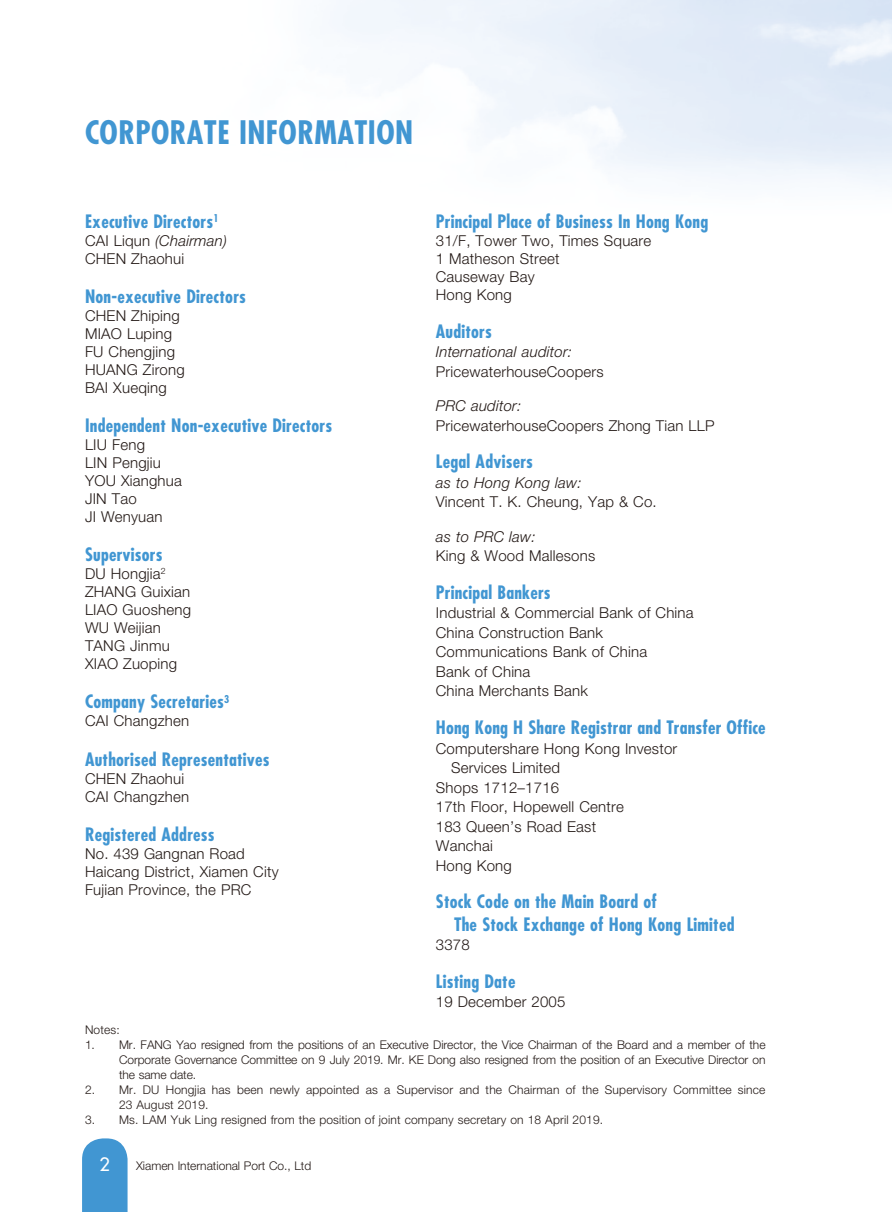
<style>
.page{position:relative;width:893px;height:1212px;background:#fff}
.page>*{position:absolute;margin:0;border:0;box-sizing:border-box;transform-origin:0 0}
.t1{font:700 condensed 31.5px "Futura";letter-spacing:.01em;color:#4196d2}
.t2{font:700 condensed 18px/22.5px "Futura";letter-spacing:.01em;color:#4196d2}
.t3{font:18px "Futura";color:#fff}
.t4{font:300 15px/18px "Helvetica Neue";letter-spacing:.015em;color:#231916}
.t5{font:italic 300 15px "Helvetica Neue";letter-spacing:.015em;color:#231916}
.t6{font:300 12px/15px "Helvetica Neue";letter-spacing:.015em;color:#231916;text-align:justify}
.s1{font-style:italic}
</style>
<div class="page">
<svg style="left:82px;top:1138px;width:46px;height:74px;background:#4e9dd5"></svg>
<h1 class="t1" style="left:85px;top:113px;width:330px">CORPORATE INFORMATION</h1>
<p class="t2" style="left:85px;top:211px;width:135px">Executive Directors<sup>1</sup></p>
<p class="t4" style="left:85px;top:232px;width:144px">CAI Liqun <span class="s1">(Chairman)<br></span>CHEN Zhaohui</p>
<p class="t2" style="left:85px;top:286px;width:162px">Non-executive Directors</p>
<p class="t4" style="left:85px;top:307px;width:101px">CHEN Zhiping<br>MIAO Luping<br>FU Chengjing<br>HUANG Zirong<br>BAI Xueqing</p>
<p class="t2" style="left:85px;top:415px;width:249px">Independent Non-executive Directors</p>
<p class="t4" style="left:85px;top:436px;width:98px">LIU Feng<br>LIN Pengjiu<br>YOU Xianghua<br>JIN Tao<br>JI Wenyuan</p>
<p class="t2" style="left:85px;top:544px;width:79px">Supervisors</p>
<p class="t4" style="left:85px;top:565px;width:108px">DU Hongjia<sup>2<br></sup>ZHANG Guixian<br>LIAO Guosheng<br>WU Weijian<br>TANG Jinmu<br>XIAO Zuoping</p>
<p class="t2" style="left:85px;top:691px;width:146px">Company Secretaries<sup>3</sup></p>
<p class="t4" style="left:85px;top:712px;width:106px">CAI Changzhen</p>
<p class="t2" style="left:85px;top:748px;width:186px">Authorised Representatives</p>
<p class="t4" style="left:85px;top:769px;width:106px">CHEN Zhaohui<br>CAI Changzhen</p>
<p class="t2" style="left:85px;top:823px;width:131px">Registered Address</p>
<p class="t4" style="left:85px;top:844px;width:195px">No. 439 Gangnan Road<br>Haicang District, Xiamen City<br>Fujian Province, the PRC</p>
<p class="t2" style="left:436px;top:211px;width:274px">Principal Place of Business In Hong Kong</p>
<p class="t4" style="left:436px;top:232px;width:217px">31/F, Tower Two, Times Square<br>1 Matheson Street<br>Causeway Bay<br>Hong Kong</p>
<p class="t2" style="left:436px;top:320px;width:58px">Auditors</p>
<p class="t5" style="left:436px;top:343px;width:138px">International auditor:</p>
<p class="t4" style="left:436px;top:362px;width:169px">PricewaterhouseCoopers</p>
<p class="t5" style="left:436px;top:397px;width:87px">PRC auditor:</p>
<p class="t4" style="left:436px;top:416px;width:280px">PricewaterhouseCoopers Zhong Tian LLP</p>
<p class="t2" style="left:436px;top:451px;width:99px">Legal Advisers</p>
<p class="t5" style="left:436px;top:474px;width:147px">as to Hong Kong law:</p>
<p class="t4" style="left:436px;top:493px;width:222px">Vincent T. K. Cheung, Yap &amp; Co.</p>
<p class="t5" style="left:436px;top:528px;width:101px">as to PRC law:</p>
<p class="t4" style="left:436px;top:547px;width:161px">King &amp; Wood Mallesons</p>
<p class="t2" style="left:436px;top:581px;width:116px">Principal Bankers</p>
<p class="t4" style="left:436px;top:603px;width:259px;line-height:19.5px">Industrial &amp; Commercial Bank of China<br>China Construction Bank<br>Communications Bank of China<br>Bank of China<br>China Merchants Bank</p>
<p class="t2" style="left:436px;top:716px;width:331px">Hong Kong H Share Registrar and Transfer Office</p>
<p class="t4" style="left:436px;top:739px;width:243px">Computershare Hong Kong Investor</p>
<p class="t4" style="left:451px;top:758px;width:111px">Services Limited</p>
<p class="t4" style="left:436px;top:778px;width:125px">Shops 1712–1716</p>
<p class="t4" style="left:436px;top:797px;width:189px">17th Floor, Hopewell Centre</p>
<p class="t4" style="left:436px;top:817px;width:162px">183 Queen’s Road East</p>
<p class="t4" style="left:436px;top:836px;width:59px">Wanchai</p>
<p class="t4" style="left:436px;top:856px;width:78px">Hong Kong</p>
<p class="t2" style="left:454px;top:890px;width:282px;text-indent:-18px">Stock Code on the Main Board of<br>The Stock Exchange of Hong Kong Limited</p>
<p class="t4" style="left:436px;top:935px;width:35px">3378</p>
<p class="t2" style="left:436px;top:970px;width:81px">Listing Date</p>
<p class="t4" style="left:436px;top:992px;width:131px">19 December 2005</p>
<p class="t6" style="left:85px;top:1021px;width:36px">Notes:</p>
<p class="t6" style="left:119px;top:1036px;width:648px;text-indent:-34px">1. Mr. FANG Yao resigned from the positions of an Executive Director, the Vice Chairman of the Board and a member of the Corporate Governance Committee on 9 July 2019. Mr. KE Dong also resigned from the position of an Executive Director on the same date.</p>
<p class="t6" style="left:119px;top:1081px;width:648px;text-indent:-34px">2. Mr. DU Hongjia has been newly appointed as a Supervisor and the Chairman of the Supervisory Committee since<br>23 August 2019.</p>
<p class="t6" style="left:85px;top:1111px;width:520px">3. Ms. LAM Yuk Ling resigned from the position of joint company secretary on 18 April 2019.</p>
<p class="t3" style="left:100px;top:1153px;width:12px">2</p>
<p class="t6" style="left:136px;top:1158px;width:177px">Xiamen International Port Co., Ltd</p>
</div>
